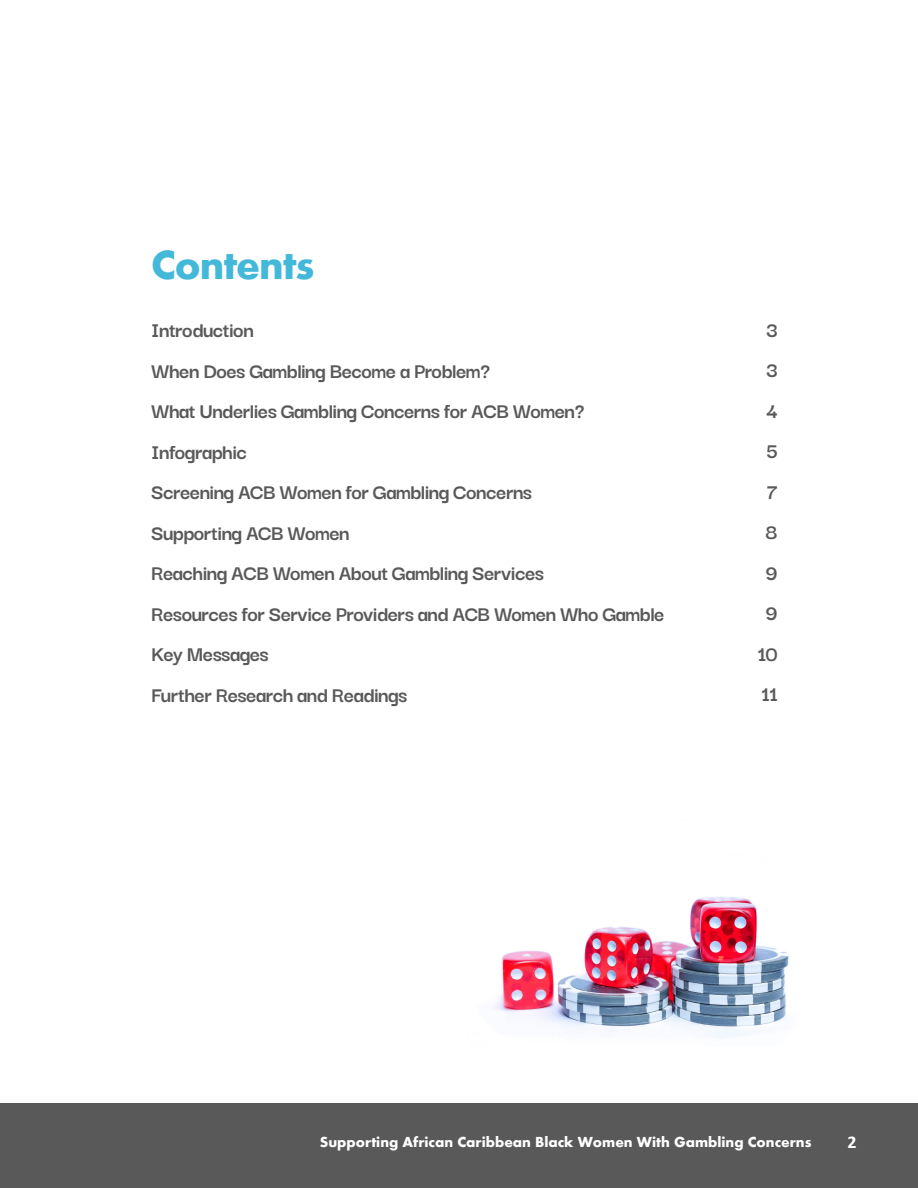
<style>
.page{position:relative;width:918px;height:1188px;background:#fff}
.page>*{position:absolute;margin:0;border:0;box-sizing:border-box;transform-origin:0 0}
.TEXT_default_sasa{font:700 42px "Aharoni";letter-spacing:-.025em;color:#43b8d9}
.TEXT_default_sasa-2{font:700 22.5px "Darker Grotesque";letter-spacing:-.025em;color:#595959}
.t1{font:700 18px "Calibri";color:#fff}
.t2{font:700 15px "Aharoni";color:#fff}
</style>
<div class="page">
<div style="left:0;top:1103px;width:918px;height:85px;background:#595959"></div>
<img style="left:495px;top:897px;width:294px;height:141px">
<p class="TEXT_default_sasa" style="left:151px;top:248px;width:165px">Contents</p>
<p class="TEXT_default_sasa-2" style="left:151px;top:314px;width:104px">Introduction</p>
<p class="TEXT_default_sasa-2" style="left:151px;top:354px;width:341px">When Does Gambling Become a Problem?</p>
<p class="TEXT_default_sasa-2" style="left:151px;top:395px;width:435px">What Underlies Gambling Concerns for ACB Women?</p>
<p class="TEXT_default_sasa-2" style="left:151px;top:435px;width:98px">Infographic</p>
<p class="TEXT_default_sasa-2" style="left:151px;top:476px;width:383px">Screening ACB Women for Gambling Concerns</p>
<p class="TEXT_default_sasa-2" style="left:151px;top:516px;width:200px">Supporting ACB Women</p>
<p class="TEXT_default_sasa-2" style="left:151px;top:557px;width:395px">Reaching ACB Women About Gambling Services</p>
<p class="TEXT_default_sasa-2" style="left:151px;top:597px;width:515px">Resources for Service Providers and ACB Women Who Gamble</p>
<p class="TEXT_default_sasa-2" style="left:151px;top:638px;width:119px">Key Messages</p>
<p class="TEXT_default_sasa-2" style="left:151px;top:678px;width:258px">Further Research and Readings</p>
<p class="TEXT_default_sasa-2" style="left:766px;top:313px;width:13px">3</p>
<p class="TEXT_default_sasa-2" style="left:766px;top:354px;width:13px">3</p>
<p class="TEXT_default_sasa-2" style="left:766px;top:394px;width:13px">4</p>
<p class="TEXT_default_sasa-2" style="left:766px;top:435px;width:13px">5</p>
<p class="TEXT_default_sasa-2" style="left:766px;top:475px;width:13px">7</p>
<p class="TEXT_default_sasa-2" style="left:765px;top:516px;width:14px">8</p>
<p class="TEXT_default_sasa-2" style="left:766px;top:556px;width:14px">9</p>
<p class="TEXT_default_sasa-2" style="left:766px;top:597px;width:14px">9</p>
<p class="TEXT_default_sasa-2" style="left:758px;top:637px;width:22px">10</p>
<p class="TEXT_default_sasa-2" style="left:761px;top:678px;width:18px">11</p>
<p class="t2" style="left:320px;top:1136px;width:493px">Supporting African Caribbean Black Women With Gambling Concerns</p>
<p class="t1" style="left:848px;top:1129px;width:11px">2</p>
</div>
